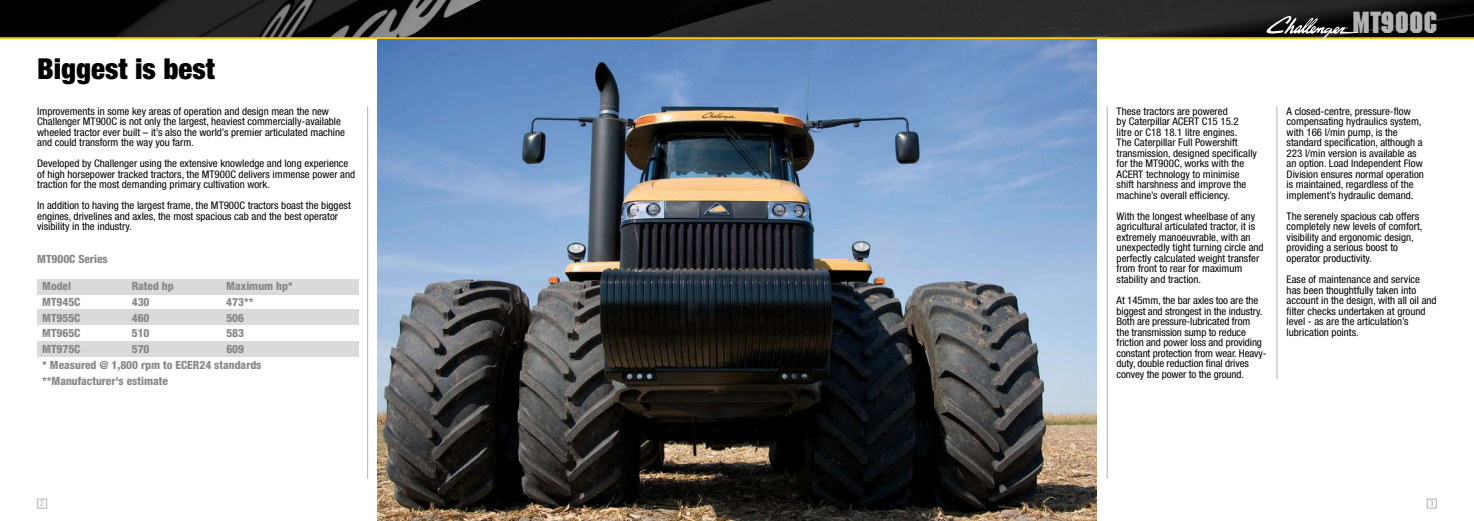
<style>
.page{position:relative;width:1474px;height:521px;background:#fff}
.page>*{position:absolute;margin:0;border:0;box-sizing:border-box;transform-origin:0 0}
.t1{font:700 29.75px "Machine";color:#b1b3b4}
.t2{font:900 condensed 28.88px "Helvetica Neue";color:#000}
.t3{font:800 condensed 11.38px/15.8px "Helvetica Neue";color:#87888a}
.t4{font:condensed 10.5px/10.5px "Helvetica Neue";color:#000;scale:1.04 1}
.t5{font:condensed 7.88px "Helvetica Neue";color:#b1b3b4}
</style>
<div class="page">
<img style="left:377px;top:39px;width:719px;height:482px">
<img style="left:0;top:0;width:1473px;height:37px">
<div style="left:37px;top:309px;width:321px;height:16px;background:#d9dadb"></div>
<div style="left:37px;top:341px;width:321px;height:16px;background:#d9dadb"></div>
<div style="left:37px;top:278px;width:321px;height:16px;background:#d9dadb"></div>
<div style="left:37px;top:499px;width:10px;height:9px;border:1px solid #b1b3b4"></div>
<hr style="left:737px;top:37px;width:736px;height:2px;background:#fdc600">
<div style="left:1426px;top:499px;width:10px;height:9px;border:1px solid #b1b3b4"></div>
<hr style="left:367px;top:107px;width:1px;height:372px;background:#b1b3b4">
<hr style="left:1106px;top:107px;width:1px;height:372px;background:#b1b3b4">
<hr style="left:1276px;top:107px;width:1px;height:272px;background:#b1b3b4">
<hr style="left:0;top:37px;width:737px;height:2px;background:#fdc600">
<svg style="left:1264px;top:13px;width:94px;height:26px;background:#4a4639"></svg>
<h2 class="t2" style="left:37px;top:51px;width:179px">Biggest is best</h2>
<p class="t4" style="left:37px;top:106px;width:297px">Improvements in some key areas of operation and design mean the new Challenger MT900C is not only the largest, heaviest commercially-available wheeled tractor ever built – it’s also the world’s premier articulated machine and could transform the way you farm.</p>
<p class="t4" style="left:37px;top:158px;width:307px">Developed by Challenger using the extensive knowledge and long experience of high horsepower tracked tractors, the MT900C delivers immense power and traction for the most demanding primary cultivation work.</p>
<p class="t4" style="left:37px;top:200px;width:303px">In addition to having the largest frame, the MT900C tractors boast the biggest engines, drivelines and axles, the most spacious cab and the best operator visibility in the industry.</p>
<p class="t3" style="left:37px;top:251px;width:72px">MT900C Series</p>
<p class="t3" style="left:42px;top:278px;width:30px">Model</p>
<p class="t3" style="left:132px;top:278px;width:43px">Rated hp</p>
<p class="t3" style="left:226px;top:278px;width:68px">Maximum hp*</p>
<p class="t3" style="left:42px;top:294px;width:40px">MT945C</p>
<p class="t3" style="left:132px;top:294px;width:19px">430</p>
<p class="t3" style="left:226px;top:294px;width:29px">473**</p>
<p class="t3" style="left:42px;top:309px;width:40px">MT955C</p>
<p class="t3" style="left:132px;top:309px;width:19px">460</p>
<p class="t3" style="left:226px;top:309px;width:19px">506</p>
<p class="t3" style="left:42px;top:325px;width:40px">MT965C</p>
<p class="t3" style="left:132px;top:325px;width:19px">510</p>
<p class="t3" style="left:226px;top:325px;width:19px">583</p>
<p class="t3" style="left:42px;top:341px;width:40px">MT975C</p>
<p class="t3" style="left:132px;top:341px;width:19px">570</p>
<p class="t3" style="left:42px;top:341px;width:221px;text-indent:184px">609<br>* Measured @ 1,800 rpm to ECER24 standards **Manufacturer's estimate</p>
<p class="t5" style="left:40px;top:498px;width:5px">2</p>
<h1 class="t1" style="left:1352px;top:5px;width:87px">MT900C</h1>
<p class="t4" style="left:1116px;top:106px;width:136px">These tractors are powered<br>by Caterpillar ACERT C15 15.2<br>litre or C18 18.1 litre engines.<br>The Caterpillar Full Powershift transmission, designed specifically for the MT900C, works with the<br>ACERT technology to minimise shift harshness and improve the machine’s overall efficiency.</p>
<p class="t4" style="left:1116px;top:211px;width:143px">With the longest wheelbase of any agricultural articulated tractor, it is extremely manoeuvrable, with an unexpectedly tight turning circle and perfectly calculated weight transfer from front to rear for maximum stability and traction.</p>
<p class="t4" style="left:1116px;top:295px;width:146px">At 145mm, the bar axles too are the biggest and strongest in the industry.<br>Both are pressure-lubricated from<br>the transmission sump to reduce friction and power loss and providing constant protection from wear. Heavy&shy;duty, double reduction final drives convey the power to the ground.</p>
<p class="t4" style="left:1286px;top:106px;width:134px">A closed-centre, pressure-flow compensating hydraulics system, with 166 l/min pump, is the standard specification, although a<br>223 l/min version is available as an option. Load Independent Flow<br>Division ensures normal operation is maintained, regardless of the implement’s hydraulic demand.</p>
<p class="t4" style="left:1286px;top:211px;width:132px">The serenely spacious cab offers completely new levels of comfort, visibility and ergonomic design, providing a serious boost to operator productivity.</p>
<p class="t4" style="left:1286px;top:274px;width:146px">Ease of maintenance and service has been thoughtfully taken into account in the design, with all oil and filter checks undertaken at ground level - as are the articulation’s lubrication points.</p>
<p class="t5" style="left:1429px;top:498px;width:5px">3</p>
</div>
